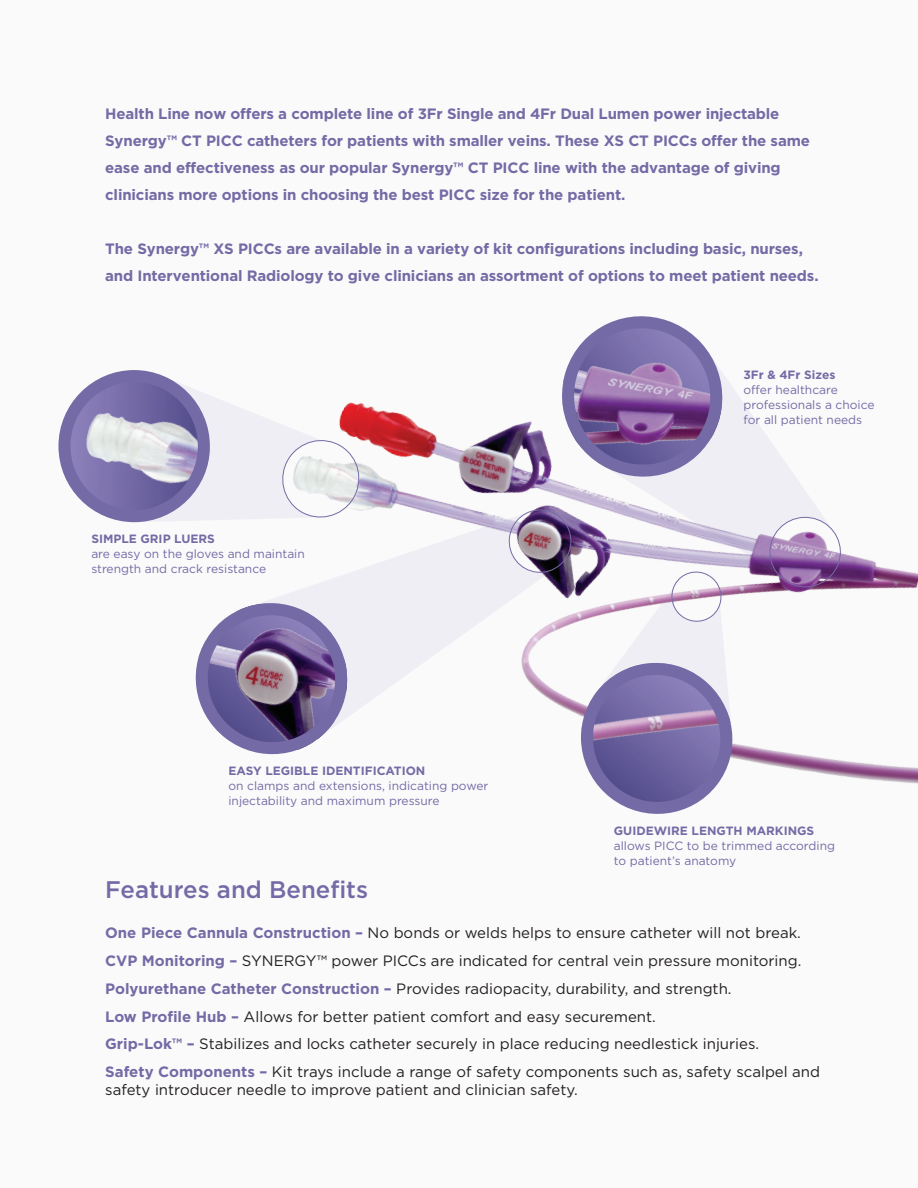
<style>
.page{position:relative;width:918px;height:1188px;background:#fafafa}
.page>*{position:absolute;margin:0;border:0;box-sizing:border-box;transform-origin:0 0}
.t1{font:500 24px "Gotham";color:#746aa5}
.t2{font:15px/27.8px "Gotham";color:#231f20}
.t3{font:700 15px/27px "Gotham";letter-spacing:-.01em;color:#746aa5}
.t4{font:12px/15px "Gotham";color:#746aa5}
.t5{font:700 12px "Gotham";color:#746aa5}
.s1{font-weight:700;color:#746aa5}
</style>
<div class="page">
<img style="left:365px;top:406px;width:553px;height:378px">
<svg style="left:769px;top:517px;width:72px;height:71px"></svg>
<svg style="left:599px;top:397px;width:236px;height:176px"></svg>
<svg style="left:143px;top:376px;width:222px;height:146px"></svg>
<img style="left:58px;top:370px;width:152px;height:152px;border-radius:76px">
<div style="left:58px;top:370px;width:152px;height:152px;border:12px solid #746aa5;border-radius:50%"></div>
<img style="left:553px;top:406px;width:7px;height:80px">
<svg style="left:560px;top:316px;width:179px;height:177px"></svg>
<svg style="left:247px;top:513px;width:260px;height:230px"></svg>
<svg style="left:507px;top:508px;width:245px;height:306px"></svg>
<svg style="left:195px;top:584px;width:172px;height:190px"></svg>
<p class="t3" style="left:105px;top:100px;width:706px">Health Line now offers a complete line of 3Fr Single and 4Fr Dual Lumen power injectable Synergy™ CT PICC catheters for patients with smaller veins. These XS CT PICCs offer the same ease and effectiveness as our popular Synergy™ CT PICC line with the advantage of giving clinicians more options in choosing the best PICC size for the patient.</p>
<p class="t3" style="left:105px;top:235px;width:715px">The Synergy™ XS PICCs are available in a variety of kit configurations including basic, nurses, and Interventional Radiology to give clinicians an assortment of options to meet patient needs.</p>
<p class="t5" style="left:91px;top:532px;width:125px">SIMPLE GRIP LUERS</p>
<p class="t4" style="left:91px;top:546px;width:215px">are easy on the gloves and maintain strength and crack resistance</p>
<p class="t5" style="left:229px;top:764px;width:198px">EASY LEGIBLE IDENTIFICATION</p>
<p class="t4" style="left:229px;top:778px;width:261px">on clamps and extensions, indicating power injectability and maximum pressure</p>
<p class="t5" style="left:744px;top:367px;width:93px">3Fr &amp; 4Fr Sizes</p>
<p class="t4" style="left:744px;top:382px;width:132px">offer healthcare professionals a choice for all patient needs</p>
<p class="t5" style="left:614px;top:823px;width:202px">GUIDEWIRE LENGTH MARKINGS</p>
<p class="t4" style="left:614px;top:838px;width:223px">allows PICC to be trimmed according to patient’s anatomy</p>
<h1 class="t1" style="left:105px;top:876px;width:264px">Features and Benefits</h1>
<p class="t2" style="left:105px;top:919px;width:716px"><span class="s1">One Piece Cannula Construction –</span> No bonds or welds helps to ensure catheter will not break.<br><span class="s1">CVP Monitoring –</span> SYNERGY™ power PICCs are indicated for central vein pressure monitoring.<br><span class="s1">Polyurethane Catheter Construction –</span> Provides radiopacity, durability, and strength.<br><span class="s1">Low Profile Hub –</span> Allows for better patient comfort and easy securement.<br><span class="s1">Grip-Lok™ –</span> Stabilizes and locks catheter securely in place reducing needlestick injuries.<br><span class="s1">Safety Components –</span> Kit trays include a range of safety components such as, safety scalpel and</p>
<p class="t2" style="left:105px;top:1076px;width:474px">safety introducer needle to improve patient and clinician safety.</p>
</div>
